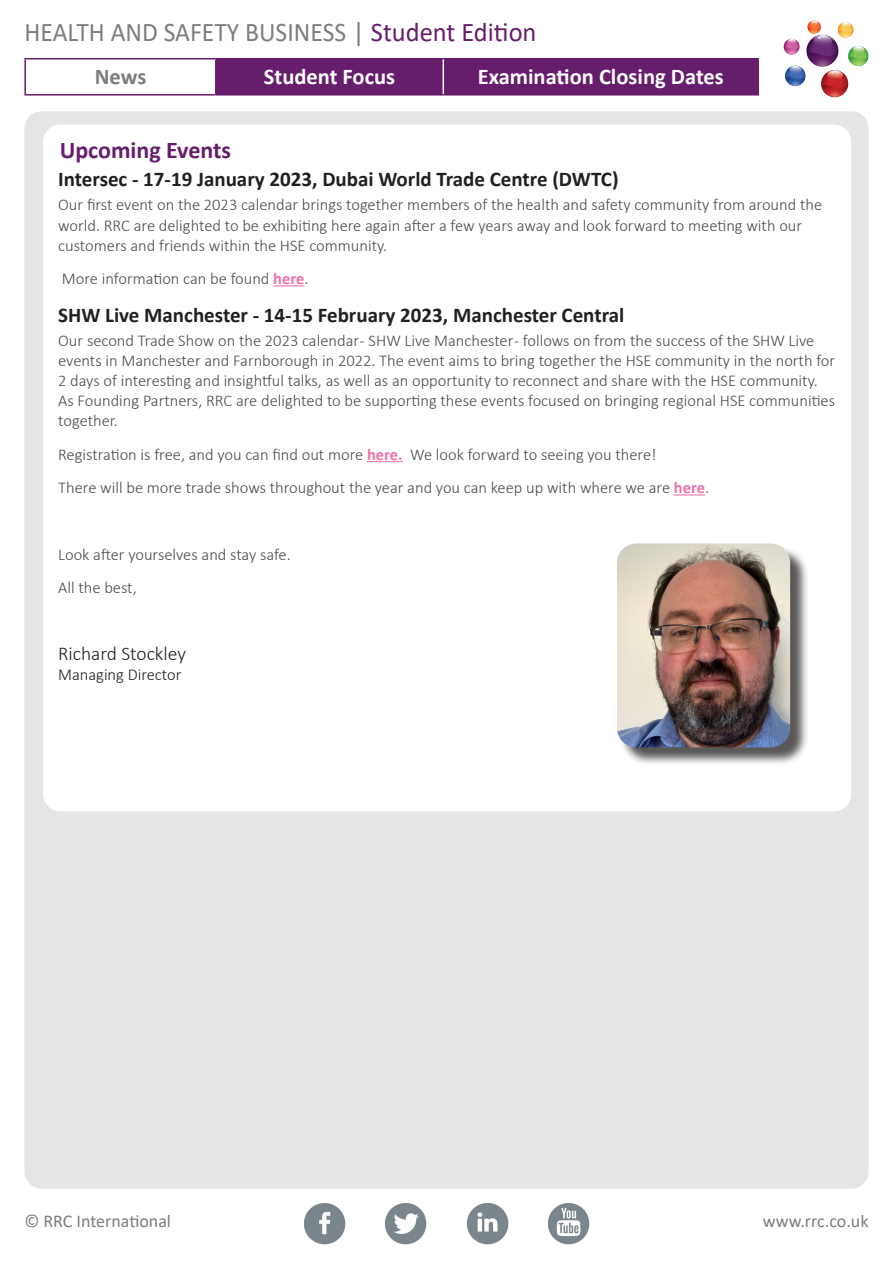
<style>
.page{position:relative;width:893px;height:1263px;background:#fff}
.page>*{position:absolute;margin:0;border:0;box-sizing:border-box;transform-origin:0 0}
.t1{font:27px "Calibri";color:#7d7d7d;scale:.95 1}
.Main_header{font:700 24px "Calibri";color:#661d6c}
.t2{font:700 22.5px "Calibri";color:#fff}
.t3{font:700 22.5px "Calibri";color:#7d7d7d}
.Sub-header{font:700 21px "Calibri";color:#231f20}
.Body_Text{font:300 19.5px "Calibri";color:#231f20}
.t4{font:18px "Calibri";color:#7d7d7d}
.Body_Text-2{font:300 16.5px/20.1px "Calibri";color:#4b4b4b}
.Body_Text-3{font:300 16.5px "Calibri";color:#231f20}
.s1{color:#661d6c}
.s2{font-weight:700;color:#f171ab}
</style>
<div class="page">
<img style="left:784px;top:20px;width:85px;height:77px">
<div style="left:24px;top:111px;width:844px;height:1078px;background:#e5e5e5;border-radius:17px"></div>
<div style="left:216px;top:59px;width:227px;height:36px;background:#661d6c"></div>
<div style="left:443px;top:59px;width:315px;height:36px;background:#661d6c"></div>
<hr style="left:24px;top:58px;width:192px;height:1px;background:#661d6c">
<hr style="left:24px;top:59px;width:2px;height:35px;background:#661d6c">
<hr style="left:216px;top:58px;width:227px;height:1px;background:#661d6c">
<hr style="left:443px;top:58px;width:316px;height:1px;background:#661d6c">
<hr style="left:757px;top:59px;width:2px;height:35px;background:#661d6c">
<hr style="left:24px;top:94px;width:192px;height:2px;background:#661d6c">
<hr style="left:216px;top:94px;width:227px;height:2px;background:#661d6c">
<hr style="left:443px;top:94px;width:316px;height:2px;background:#661d6c">
<hr style="left:443px;top:59px;width:1px;height:35px;background:#fff">
<hr style="left:215px;top:59px;width:2px;height:35px;background:#661d6c">
<img style="left:304px;top:1203px;width:42px;height:42px">
<img style="left:385px;top:1203px;width:42px;height:42px">
<img style="left:467px;top:1203px;width:42px;height:42px">
<img style="left:548px;top:1203px;width:42px;height:42px">
<div style="left:43px;top:125px;width:808px;height:686px;background:#fff;border-radius:17px"></div>
<hr style="left:273px;top:285px;width:31px;height:1px;background:#f171ab">
<hr style="left:367px;top:461px;width:36px;height:1px;background:#f171ab">
<hr style="left:674px;top:494px;width:31px;height:1px;background:#f171ab">
<div style="left:619px;top:546px;width:190px;height:220px;background:#231f20;opacity:.75"></div>
<img style="left:617px;top:543px;width:173px;height:204px">
<h1 class="t1" style="left:24px;top:13px;width:540px">HEALTH AND SAFETY BUSINESS | <span class="s1">Student Edition</span></h1>
<h3 class="t3" style="left:95px;top:61px;width:53px">News</h3>
<h3 class="t2" style="left:264px;top:61px;width:133px">Student Focus</h3>
<h3 class="t2" style="left:478px;top:61px;width:248px">Examination Closing Dates</h3>
<p class="Main_header" style="left:60px;top:133px;width:173px">Upcoming Events</p>
<p class="Sub-header" style="left:58px;top:164px;width:562px">Intersec - 17-19 January 2023, Dubai World Trade Centre (DWTC)</p>
<p class="Body_Text-2" style="left:58px;top:195px;width:765px">Our first event on the 2023 calendar brings together members of the health and safety community from around the world. RRC are delighted to be exhibiting here again after a few years away and look forward to meeting with our customers and friends within the HSE community.</p>
<p class="Body_Text-2" style="left:62px;top:268px;width:248px">More information can be found <span class="s2">here</span>.</p>
<p class="Sub-header" style="left:58px;top:300px;width:567px">SHW Live Manchester - 14-15 February 2023, Manchester Central</p>
<p class="Body_Text-2" style="left:58px;top:330px;width:778px">Our second Trade Show on the 2023 calendar - SHW Live Manchester - follows on from the success of the SHW Live events in Manchester and Farnborough in 2022. The event aims to bring together the HSE community in the north for 2 days of interesting and insightful talks, as well as an opportunity to reconnect and share with the HSE community.<br>As Founding Partners, RRC are delighted to be supporting these events focused on bringing regional HSE communities together.</p>
<p class="Body_Text-2" style="left:58px;top:444px;width:600px">Registration is free, and you can find out more <span class="s2">here.</span> We look forward to seeing you there!</p>
<p class="Body_Text-2" style="left:58px;top:477px;width:652px">There will be more trade shows throughout the year and you can keep up with where we are <span class="s2">here</span>.</p>
<p class="Body_Text-2" style="left:58px;top:544px;width:234px">Look after yourselves and stay safe.</p>
<p class="Body_Text-2" style="left:58px;top:577px;width:80px">All the best,</p>
<p class="Body_Text" style="left:58px;top:641px;width:129px">Richard Stockley</p>
<p class="Body_Text-3" style="left:58px;top:664px;width:125px">Managing Director</p>
<p class="t4" style="left:24px;top:1209px;width:148px">© RRC International</p>
<p class="t4" style="left:763px;top:1209px;width:107px">www.rrc.co.uk</p>
</div>
